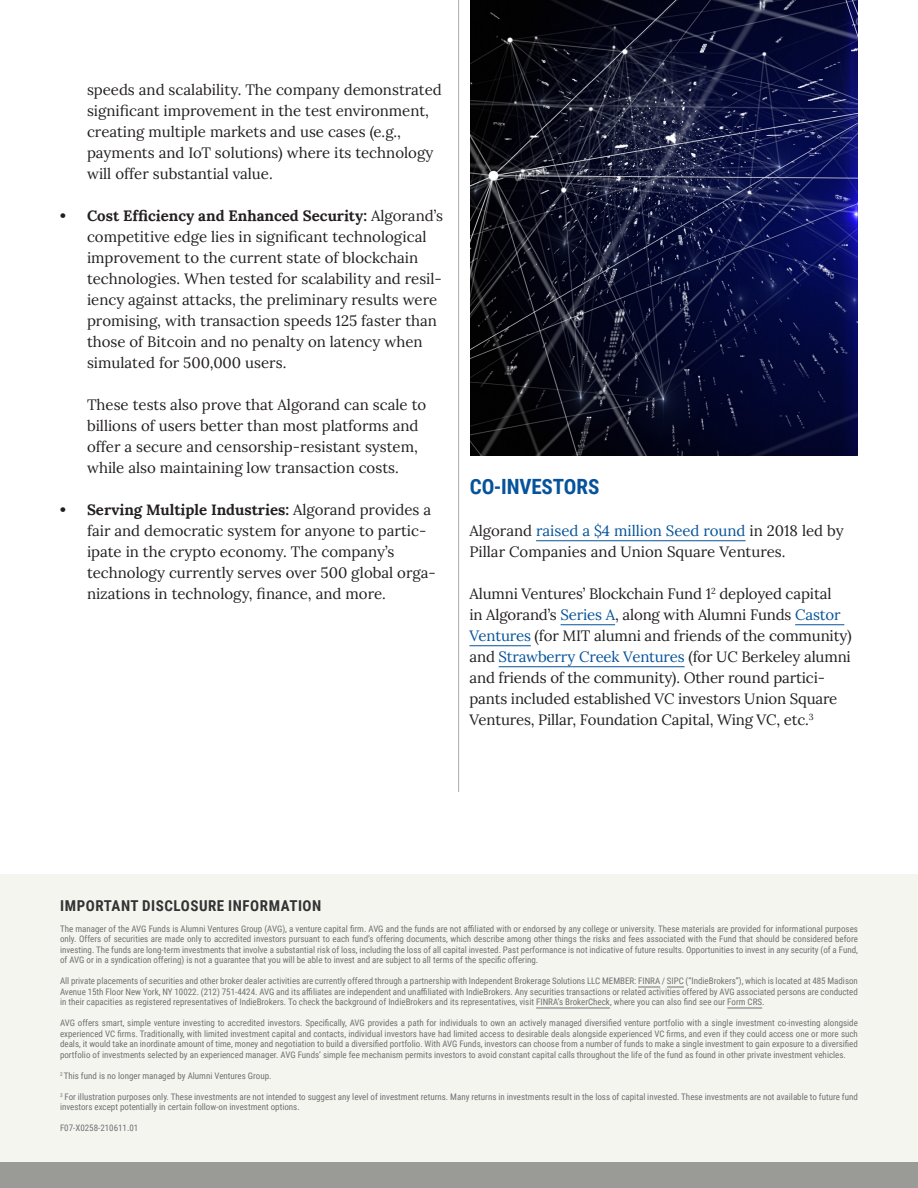
<style>
.page{position:relative;width:918px;height:1188px;background:#fff}
.page>*{position:absolute;margin:0;border:0;box-sizing:border-box;transform-origin:0 0}
.t1{font:700 21px "Roboto Condensed";letter-spacing:-.005em;color:#06539b}
.P_Bullet_Last{font:15px/21px "Lora";color:#231f20}
.t2{font:700 15px "Roboto Condensed";letter-spacing:.035em;color:#333}
.Disclaimer{font:9px/10.5px "Roboto Condensed";color:#707172;text-align:justify}
.s1{font-weight:700}
.s2{color:#06539b}
</style>
<div class="page">
<div style="left:0;top:874px;width:918px;height:290px;background:#f5f5f0"></div>
<div style="left:0;top:1162px;width:918px;height:26px;background:#9a9a96"></div>
<hr style="left:536px;top:540px;width:210px;height:1px;background:#06539b">
<hr style="left:561px;top:624px;width:54px;height:1px;background:#06539b">
<hr style="left:795px;top:624px;width:49px;height:1px;background:#06539b">
<hr style="left:470px;top:645px;width:61px;height:1px;background:#06539b">
<hr style="left:499px;top:666px;width:186px;height:1px;background:#06539b">
<svg style="left:638px;top:987px;width:22px;height:1px"></svg>
<svg style="left:667px;top:987px;width:17px;height:1px"></svg>
<hr style="left:536px;top:1008px;width:74px;height:1px;background:#707172">
<hr style="left:727px;top:1008px;width:35px;height:1px;background:#707172">
<img style="left:470px;top:0;width:387px;height:456px">
<hr style="left:458px;top:0;width:1px;height:792px;background:#aaacae">
<p class="P_Bullet_Last" style="left:87px;top:78px;width:356px">speeds and scalability. The company demonstrated significant improvement in the test environment, creating multiple markets and use cases (e.g., payments and IoT solutions) where its technology will offer substantial value.</p>
<p class="P_Bullet_Last" style="left:87px;top:204px;width:358px;text-indent:-27px"><span class="s1">• Cost Efficiency and Enhanced Security:</span> Algorand’s competitive edge lies in significant technological improvement to the current state of blockchain technologies. When tested for scalability and resil&shy;iency against attacks, the preliminary results were promising, with transaction speeds 125 faster than those of Bitcoin and no penalty on latency when simulated for 500,000 users.</p>
<p class="P_Bullet_Last" style="left:87px;top:393px;width:341px">These tests also prove that Algorand can scale to billions of users better than most platforms and offer a secure and censorship-resistant system, while also maintaining low transaction costs.</p>
<p class="P_Bullet_Last" style="left:87px;top:498px;width:350px;text-indent:-27px"><span class="s1">• Serving Multiple Industries:</span> Algorand provides a fair and democratic system for anyone to partic&shy;ipate in the crypto economy. The company’s technology currently serves over 500 global orga&shy;nizations in technology, finance, and more.</p>
<h2 class="t1" style="left:470px;top:471px;width:131px">CO-INVESTORS</h2>
<p class="P_Bullet_Last" style="left:470px;top:519px;width:376px">Algorand <span class="s2">raised a $4 million Seed round</span> in 2018 led by<br>Pillar Companies and Union Square Ventures.</p>
<p class="P_Bullet_Last" style="left:470px;top:582px;width:384px">Alumni Ventures’ Blockchain Fund 1<sup>2</sup> deployed capital<br>in Algorand’s <span class="s2">Series A</span>, along with Alumni Funds <span class="s2">Castor Ventures</span> (for MIT alumni and friends of the community) and <span class="s2">Strawberry Creek Ventures</span> (for UC Berkeley alumni and friends of the community). Other round partici&shy;pants included established VC investors Union Square Ventures, Pillar, Foundation Capital, Wing VC, etc.<sup>3</sup></p>
<h3 class="t2" style="left:60px;top:895px;width:263px">IMPORTANT DISCLOSURE INFORMATION</h3>
<p class="Disclaimer" style="left:60px;top:923px;width:799px">The manager of the AVG Funds is Alumni Ventures Group (AVG), a venture capital firm. AVG and the funds are not affiliated with or endorsed by any college or university. These materials are provided for informational purposes only. Offers of securities are made only to accredited investors pursuant to each fund’s offering documents, which describe among other things the risks and fees associated with the Fund that should be considered before investing. The funds are long-term investments that involve a substantial risk of loss, including the loss of all capital invested. Past performance is not indicative of future results. Opportunities to invest in any security (of a Fund, of AVG or in a syndication offering) is not a guarantee that you will be able to invest and are subject to all terms of the specific offering.</p>
<p class="Disclaimer" style="left:60px;top:975px;width:800px">All private placements of securities and other broker dealer activities are currently offered through a partnership with Independent Brokerage Solutions LLC MEMBER: FINRA / SIPC (“IndieBrokers”), which is located at 485 Madison Avenue 15th Floor New York, NY 10022. (212) 751-4424. AVG and its affiliates are independent and unaffiliated with IndieBrokers. Any securities transactions or related activities offered by AVG associated persons are conducted in their capacities as registered representatives of IndieBrokers. To check the background of IndieBrokers and its representatives, visit FINRA’s BrokerCheck, where you can also find see our Form CRS.</p>
<p class="Disclaimer" style="left:60px;top:1017px;width:800px">AVG offers smart, simple venture investing to accredited investors. Specifically, AVG provides a path for individuals to own an actively managed diversified venture portfolio with a single investment co-investing alongside experienced VC firms. Traditionally, with limited investment capital and contacts, individual investors have had limited access to desirable deals alongside experienced VC firms, and even if they could access one or more such deals, it would take an inordinate amount of time, money and negotiation to build a diversified portfolio. With AVG Funds, investors can choose from a number of funds to make a single investment to gain exposure to a diversified portfolio of investments selected by an experienced manager. AVG Funds’ simple fee mechanism permits investors to avoid constant capital calls throughout the life of the fund as found in other private investment vehicles.</p>
<p class="Disclaimer" style="left:60px;top:1070px;width:213px"><sup>2</sup> This fund is no longer managed by Alumni Ventures Group.</p>
<p class="Disclaimer" style="left:60px;top:1091px;width:799px"><sup>3</sup> For illustration purposes only. These investments are not intended to suggest any level of investment returns. Many returns in investments result in the loss of capital invested. These investments are not available to future fund investors except potentially in certain follow-on investment options.</p>
<p class="Disclaimer" style="left:60px;top:1122px;width:80px">F07-X0258-210611.01</p>
</div>
